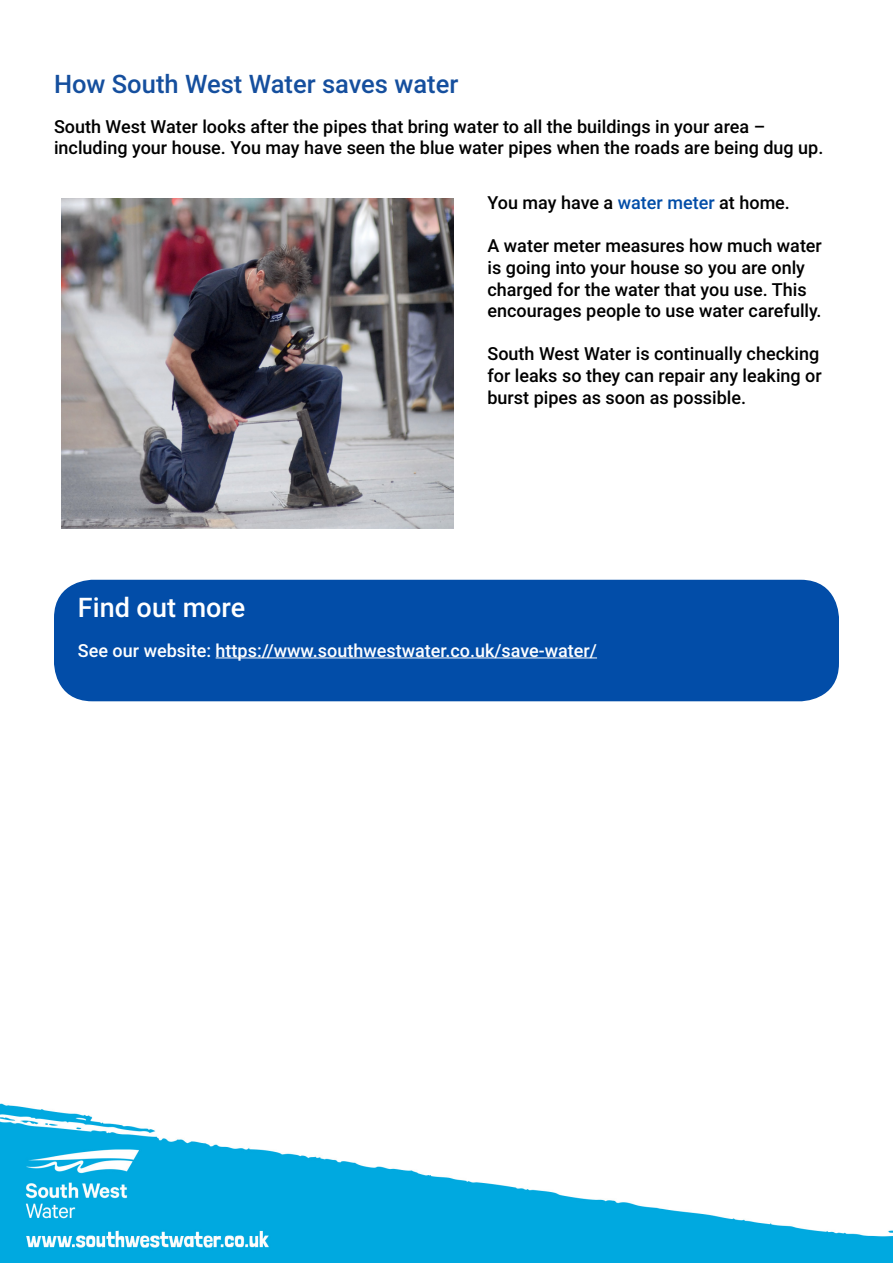
<style>
.page{position:relative;width:893px;height:1263px;background:#fff}
.page>*{position:absolute;margin:0;border:0;box-sizing:border-box;transform-origin:0 0}
.t1{font:500 27px "Roboto";color:#fff}
.t2{font:500 25.5px "Roboto";color:#154f9e}
.t3{font:500 18px/21.6px "Roboto";color:#000}
.t4{font:500 18px "Roboto";color:#fff}
.s1{color:#024da8}
</style>
<div class="page">
<img style="left:0;top:579px;width:893px;height:684px">
<img style="left:61px;top:198px;width:393px;height:331px">
<div style="left:54px;top:580px;width:785px;height:121px;background:#024da8;border-radius:38px"></div>
<hr style="left:216px;top:657px;width:381px;height:1px;background:#fff">
<h2 class="t2" style="left:54px;top:66px;width:406px">How South West Water saves water</h2>
<p class="t3" style="left:54px;top:115px;width:771px">South West Water looks after the pipes that bring water to all the buildings in your area – including your house. You may have seen the blue water pipes when the roads are being dug up.</p>
<p class="t3" style="left:487px;top:191px;width:304px">You may have a <span class="s1">water meter</span> at home.</p>
<p class="t3" style="left:487px;top:234px;width:336px">A water meter measures how much water is going into your house so you are only charged for the water that you use. This encourages people to use water carefully.</p>
<p class="t3" style="left:487px;top:342px;width:336px">South West Water is continually checking for leaks so they can repair any leaking or burst pipes as soon as possible.</p>
<h1 class="t1" style="left:78px;top:588px;width:169px">Find out more</h1>
<p class="t4" style="left:78px;top:638px;width:521px">See our website: https://www.southwestwater.co.uk/save-water/</p>
</div>
